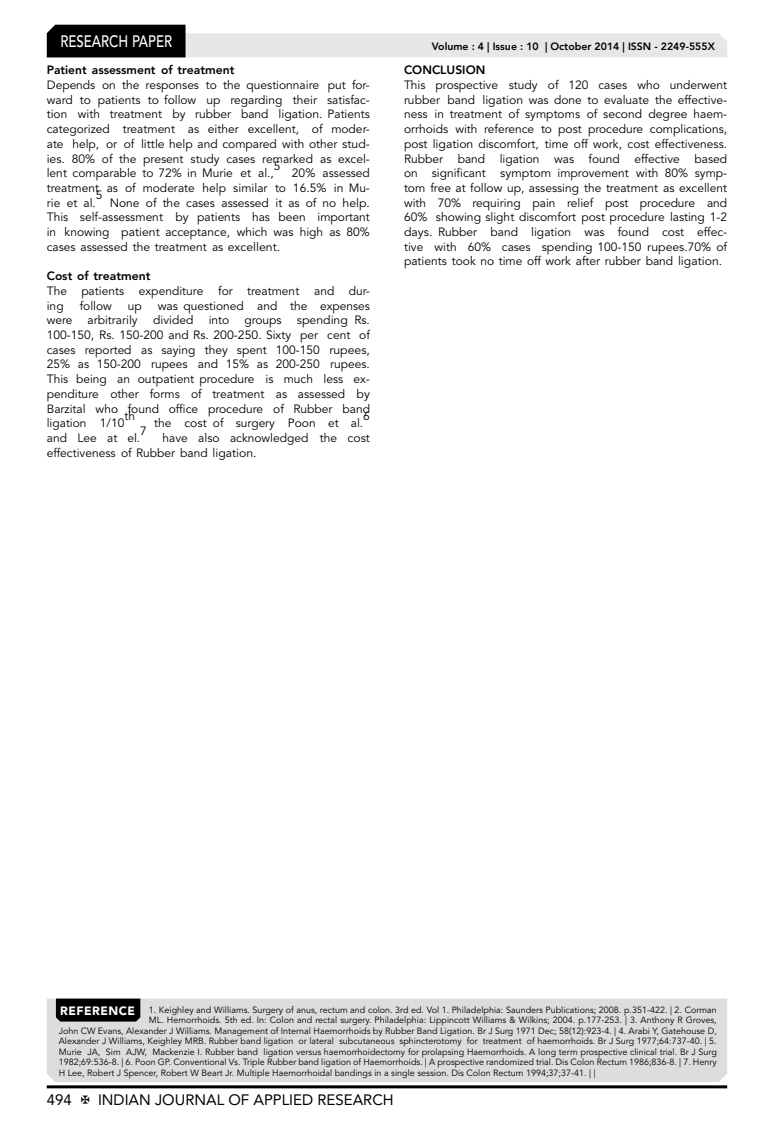
<style>
.page{position:relative;width:774px;height:1136px;background:#fff}
.page>*{position:absolute;margin:0;border:0;box-sizing:border-box;transform-origin:0 0}
.t1{font:500 16.5px "Avenir LT Std";color:#fff;scale:.8 1}
.t2{font:15px "Avenir LT Std";color:#000}
.t3{font:12px/14.7px "Avenir LT Std";color:#000;text-align:justify}
.t4{font:800 12px "Avenir LT Std";color:#000}
.t5{font:800 10.5px "Avenir LT Std";color:#000}
.t6{font:9px "Avenir LT Std";color:#000}
.s1{font-weight:900;font-size:12px;color:#fff}
</style>
<div class="page">
<hr style="left:47px;top:1085px;width:680px;height:3px;background:#000">
<svg style="left:47px;top:25px;width:680px;height:32px"></svg>
<div style="left:47px;top:998px;width:680px;height:83px;background:#dcddde"></div>
<div style="left:56px;top:998px;width:84px;height:23px;background:#000"></div>
<h1 class="t1" style="left:60px;top:32px;width:139px">RESEARCH PAPER</h1>
<p class="t4" style="left:47px;top:63px;width:189px">Patient assessment of treatment</p>
<p class="t3" style="left:47px;top:78px;width:325px">Depends on the responses to the questionnaire put for&shy;ward to patients to follow up regarding their satisfac&shy;tion with treatment by rubber band ligation. Patients categorized treatment as either excellent, of moder&shy;ate help, or of little help and compared with other stud&shy;ies. 80% of the present study cases remarked as excel&shy;lent comparable to 72% in Murie et al.,</p>
<p class="t3" style="left:274px;top:158px;width:8px">5</p>
<p class="t3" style="left:47px;top:166px;width:325px;text-indent:245px">20% assessed treatment as of moderate help similar to 16.5% in Mu&shy;rie et al.</p>
<p class="t3" style="left:96px;top:188px;width:8px">5</p>
<p class="t3" style="left:47px;top:195px;width:325px;text-indent:63px">None of the cases assessed it as of no help.<br>This self-assessment by patients has been important in knowing patient acceptance, which was high as 80% cases assessed the treatment as excellent.</p>
<p class="t4" style="left:47px;top:269px;width:105px">Cost of treatment</p>
<p class="t3" style="left:47px;top:284px;width:325px">The patients expenditure for treatment and dur&shy;ing</p>
<p class="t3" style="left:80px;top:298px;width:34px">follow</p>
<p class="t3" style="left:128px;top:298px;width:16px">up</p>
<p class="t3" style="left:158px;top:298px;width:214px">was questioned and the expenses</p>
<p class="t3" style="left:47px;top:313px;width:92px">were arbitrarily</p>
<p class="t3" style="left:153px;top:313px;width:42px">divided</p>
<p class="t3" style="left:209px;top:313px;width:74px">into groups</p>
<p class="t3" style="left:47px;top:313px;width:325px;text-indent:250px">spending Rs.<br>100-150, Rs. 150-200 and Rs. 200-250. Sixty per cent of cases reported as saying they spent 100-150 rupees, 25% as 150-200 rupees and 15% as 200-250 rupees.<br>This being an outpatient procedure is much less ex&shy;penditure other forms of treatment as assessed by Barzital who found office procedure of Rubber band ligation 1/10</p>
<p class="t3" style="left:124px;top:408px;width:12px">th</p>
<p class="t3" style="left:363px;top:408px;width:8px">6</p>
<p class="t3" style="left:154px;top:416px;width:211px">the cost of surgery Poon et al.</p>
<p class="t3" style="left:140px;top:423px;width:8px">7</p>
<p class="t3" style="left:47px;top:431px;width:325px;text-indent:116px">have also acknowledged the cost effectiveness of Rubber band ligation.</p>
<p class="t3" style="left:47px;top:431px;width:95px">and Lee at el.</p>
<p class="t5" style="left:432px;top:41px;width:284px">Volume : 4 | Issue : 10 | October 2014 | ISSN - 2249-555X</p>
<p class="t4" style="left:404px;top:63px;width:83px">CONCLUSION</p>
<p class="t3" style="left:404px;top:78px;width:325px">This prospective study of 120 cases who underwent rubber band ligation was done to evaluate the effective&shy;ness in treatment of symptoms of second degree haem&shy;orrhoids with reference to post procedure complications, post ligation discomfort, time off work, cost effectiveness.<br>Rubber band ligation was found effective based on significant symptom improvement with 80% symp&shy;tom free at follow up, assessing the treatment as excellent with 70% requiring pain relief post procedure and 60% showing slight discomfort post procedure lasting 1-2 days. Rubber band ligation was found cost effec&shy;tive with 60% cases spending 100-150 rupees.70% of patients took no time off work after rubber band ligation.</p>
<p class="t6" style="left:60px;top:1004px;width:658px"><span class="s1">REFERENCE</span> 1. Keighley and Williams. Surgery of anus, rectum and colon. 3rd ed. Vol 1. Philadelphia: Saunders Publications; 2008. p.351-422. | 2. Corman</p>
<p class="t6" style="left:149px;top:1014px;width:569px">ML. Hemorrhoids. 5th ed. In: Colon and rectal surgery. Philadelphia: Lippincott Williams &amp; Wilkins; 2004. p.177-253. | 3. Anthony R Groves,</p>
<p class="t6" style="left:59px;top:1025px;width:660px">John CW Evans, Alexander J Williams. Management of Internal Haemorrhoids by Rubber Band Ligation. Br J Surg 1971 Dec; 58(12):923-4. | 4. Arabi Y, Gatehouse D,</p>
<p class="t6" style="left:59px;top:1035px;width:659px">Alexander J Williams, Keighley MRB. Rubber band ligation or lateral subcutaneous sphincterotomy for treatment of haemorrhoids. Br J Surg 1977;64:737-40. | 5.</p>
<p class="t6" style="left:59px;top:1046px;width:660px">Murie JA, Sim AJW, Mackenzie I. Rubber band ligation versus haemorrhoidectomy for prolapsing Haemorrhoids. A long term prospective clinical trial. Br J Surg</p>
<p class="t6" style="left:59px;top:1056px;width:659px">1982;69:536-8. | 6. Poon GP. Conventional Vs. Triple Rubber band ligation of Haemorrhoids. | A prospective randomized trial. Dis Colon Rectum 1986;836-8. | 7. Henry</p>
<p class="t6" style="left:59px;top:1067px;width:538px">H Lee, Robert J Spencer, Robert W Beart Jr. Multiple Haemorrhoidal bandings in a single session. Dis Colon Rectum 1994;37;37-41. | |</p>
<p class="t2" style="left:47px;top:1090px;width:27px">494</p>
<p class="t2" style="left:98px;top:1090px;width:297px">INDIAN JOURNAL OF APPLIED RESEARCH</p>
</div>
